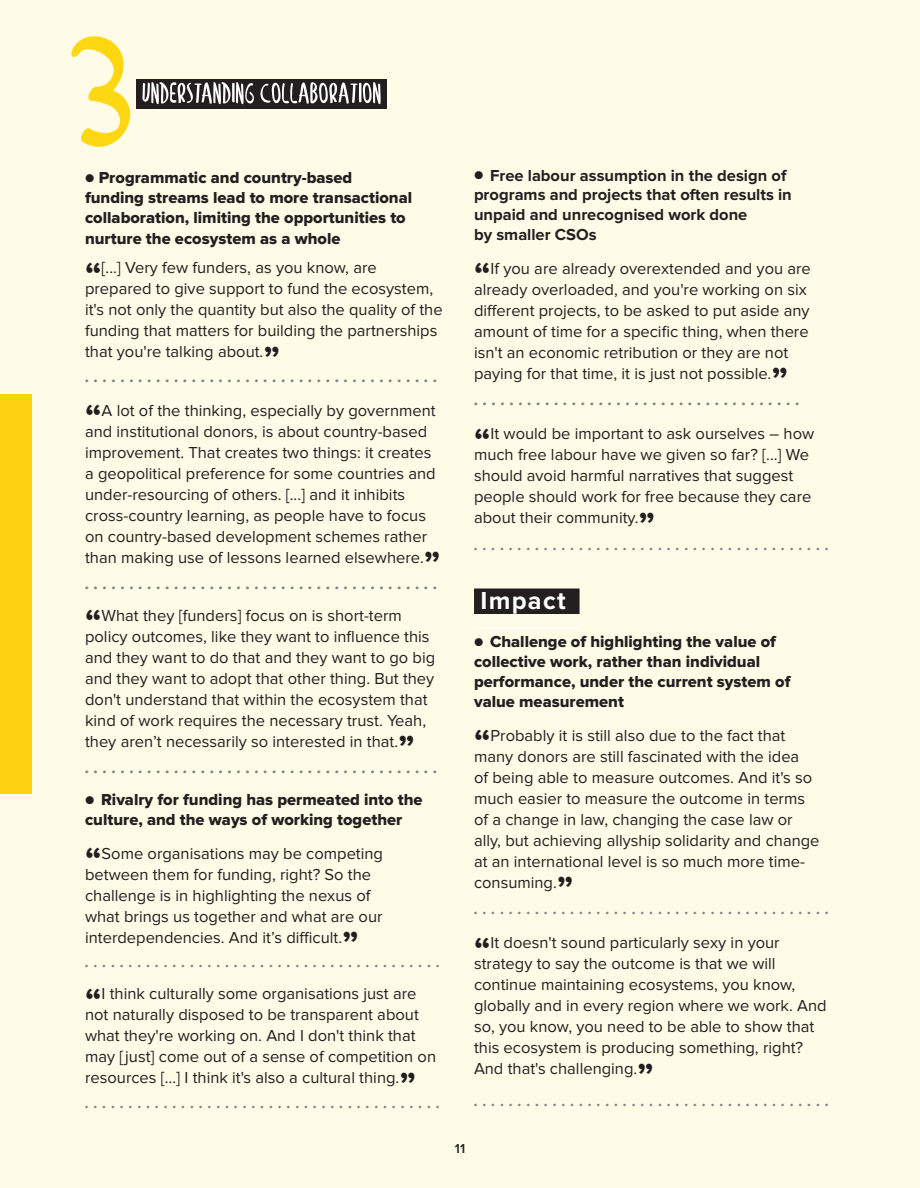
<style>
.page{position:relative;width:920px;height:1188px;background:#fefbe7}
.page>*{position:absolute;margin:0;border:0;box-sizing:border-box;transform-origin:0 0}
.t1{font:italic 25.5px "Proxima Nova";color:#808285}
.t2{font:700 25.5px "Proxima Nova";letter-spacing:.05em;color:#fff}
.t3{font:italic 22.5px "Proxima Nova";color:#808285}
.t4{font:16.5px/21px "Proxima Nova";color:#231f20}
.t5{font:16.5px/19.8px "Proxima Nova Extrabld";color:#231f20}
.t6{font:700 16.5px/19.8px "Proxima Nova";color:#231f20}
.t7{font:600 13.5px "Proxima Nova";color:#231f20}
.s1{font-family:"Proxima Nova";font-size:13.5px}
.s2{font-weight:700;font-size:36px}
.s3{font-weight:400;font-size:13.5px}
</style>
<div class="page">
<div style="left:136px;top:79px;width:251px;height:29px;background:#231f20"></div>
<svg style="left:142px;top:82px;width:239px;height:22px"></svg>
<svg style="left:71px;top:36px;width:60px;height:111px"></svg>
<div style="left:0;top:394px;width:32px;height:400px;background:#fed713"></div>
<hr style="left:474px;top:627px;width:105px;height:2px;background:#fff">
<div style="left:474px;top:589px;width:105px;height:25px;background:#231f20"></div>
<p class="t5" style="left:85px;top:168px;width:329px;line-height:20.2px"><span class="s1">●</span> Programmatic and country-based funding streams lead to more transactional collaboration, limiting the opportunities to nurture the ecosystem as a whole</p>
<p class="t4" style="left:85px;top:257px;width:359px"><span class="s2">“</span>[...] Very few funders, as you know, are prepared to give support to fund the ecosystem, it's not only the quantity but also the quality of the funding that matters for building the partnerships that you're talking about.<span class="s2">”</span></p>
<h1 class="t1" style="left:85px;top:359px;width:355px">........................................</h1>
<p class="t4" style="left:85px;top:400px;width:357px"><span class="s2">“</span>A lot of the thinking, especially by government and institutional donors, is about country-based improvement. That creates two things: it creates a geopolitical preference for some countries and under-resourcing of others. [...] and it inhibits cross-country learning, as people have to focus on country-based development schemes rather than making use of lessons learned elsewhere.<span class="s2">”</span></p>
<h1 class="t1" style="left:85px;top:566px;width:355px">........................................</h1>
<p class="t4" style="left:85px;top:605px;width:352px"><span class="s2">“</span>What they [funders] focus on is short-term policy outcomes, like they want to influence this and they want to do that and they want to go big and they want to adopt that other thing. But they don't understand that within the ecosystem that kind of work requires the necessary trust. Yeah, they aren’t necessarily so interested in that.<span class="s2">”</span></p>
<h1 class="t1" style="left:85px;top:751px;width:355px">........................................</h1>
<p class="t5" style="left:85px;top:790px;width:339px"><span class="s1">●</span> Rivalry for funding has permeated into the culture, and the ways of working together</p>
<p class="t4" style="left:85px;top:843px;width:299px"><span class="s2">“</span>Some organisations may be competing between them for funding, right? So the challenge is in highlighting the nexus of what brings us together and what are our interdependencies. And it’s difficult.<span class="s2">”</span></p>
<h2 class="t3" style="left:85px;top:947px;width:358px">.........................................</h2>
<p class="t4" style="left:85px;top:983px;width:352px"><span class="s2">“</span>I think culturally some organisations just are not naturally disposed to be transparent about what they're working on. And I don't think that may [just] come out of a sense of competition on resources […] I think it's also a cultural thing.<span class="s2">”</span></p>
<h2 class="t3" style="left:85px;top:1088px;width:358px">.........................................</h2>
<p class="t6" style="left:474px;top:166px;width:319px"><span class="s3">●</span> Free labour assumption in the design of programs and projects that often results in unpaid and unrecognised work done<br>by smaller CSOs</p>
<p class="t4" style="left:474px;top:258px;width:338px"><span class="s2">“</span>If you are already overextended and you are already overloaded, and you're working on six different projects, to be asked to put aside any amount of time for a specific thing, when there isn't an economic retribution or they are not paying for that time, it is just not possible.<span class="s2">”</span></p>
<h1 class="t1" style="left:474px;top:383px;width:329px">.....................................</h1>
<p class="t4" style="left:474px;top:424px;width:342px"><span class="s2">“</span>It would be important to ask ourselves – how much free labour have we given so far? [...] We should avoid harmful narratives that suggest people should work for free because they care about their community.<span class="s2">”</span></p>
<h2 class="t3" style="left:474px;top:530px;width:358px">.........................................</h2>
<h1 class="t2" style="left:480px;top:586px;width:87px">Impact</h1>
<p class="t5" style="left:474px;top:632px;width:318px"><span class="s1">●</span> Challenge of highlighting the value of collective work, rather than individual performance, under the current system of value measurement</p>
<p class="t4" style="left:474px;top:725px;width:347px"><span class="s2">“</span>Probably it is still also due to the fact that many donors are still fascinated with the idea<br>of being able to measure outcomes. And it's so much easier to measure the outcome in terms of a change in law, changing the case law or ally, but achieving allyship solidarity and change at an international level is so much more time&shy;consuming.<span class="s2">”</span></p>
<h2 class="t3" style="left:474px;top:894px;width:358px">.........................................</h2>
<p class="t4" style="left:474px;top:932px;width:354px"><span class="s2">“</span>It doesn't sound particularly sexy in your strategy to say the outcome is that we will continue maintaining ecosystems, you know, globally and in every region where we work. And so, you know, you need to be able to show that this ecosystem is producing something, right?<br>And that's challenging.<span class="s2">”</span></p>
<h2 class="t3" style="left:474px;top:1087px;width:358px">.........................................</h2>
<p class="t7" style="left:455px;top:1141px;width:12px">11</p>
</div>
